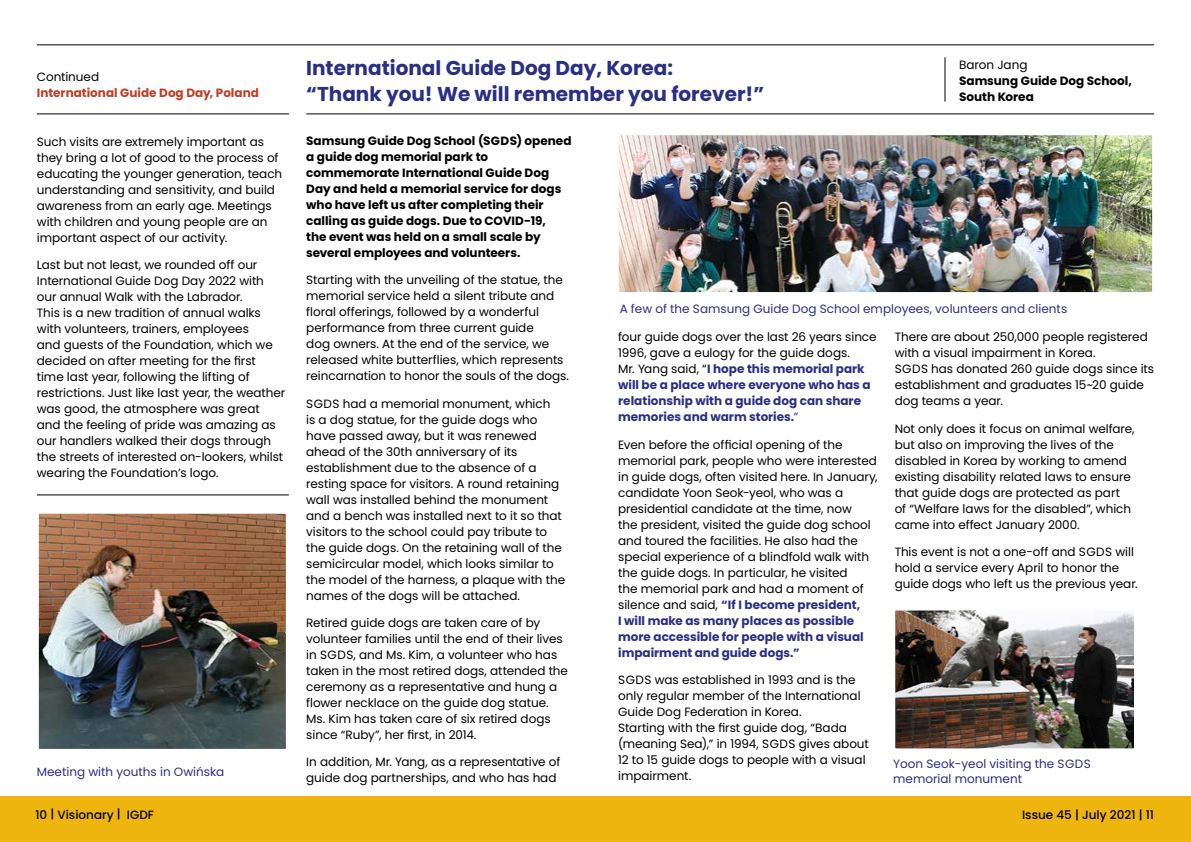
<style>
.page{position:relative;width:1191px;height:842px;background:#fff}
.page>*{position:absolute;margin:0;border:0;box-sizing:border-box;transform-origin:0 0}
.t1{font:700 20px/26px "Poppins";color:#2b2f82}
.Body_Text{font:12px/16px "Poppins";letter-spacing:-.005em;color:#000}
.Body_Bold{font:700 12px/16px "Poppins";color:#000}
.Body_Text-2{font:700 12px/16px "Poppins";color:#2b2f82}
.t2{font:12px/15px "Poppins";color:#2b2f82}
.Body_Text-3{font:700 12px/16px "Poppins";color:#000}
.t3{font:500 12px "Poppins";color:#000}
.t4{font:700 12px "Poppins";color:#be3e27}
.s1{font-weight:400}
.s2{font-weight:400;color:#000}
.s3{font-weight:700;color:#2b2f82}
</style>
<div class="page">
<div style="left:0;top:797px;width:1191px;height:45px;background:#eeb50e"></div>
<hr style="left:37px;top:44px;width:1117px;height:1px;background:#000">
<hr style="left:37px;top:113px;width:252px;height:1px;background:#000">
<hr style="left:37px;top:494px;width:252px;height:1px;background:#000">
<img style="left:40px;top:515px;width:245px;height:233px">
<div style="left:37px;top:512px;width:251px;height:239px;border:2px solid #fff"></div>
<hr style="left:944px;top:57px;width:1px;height:45px;background:#000">
<hr style="left:306px;top:113px;width:848px;height:1px;background:#000">
<img style="left:620px;top:136px;width:531px;height:155px">
<div style="left:617px;top:133px;width:537px;height:161px;border:2px solid #fff"></div>
<img style="left:896px;top:611px;width:237px;height:136px">
<div style="left:893px;top:608px;width:244px;height:142px;border:2px solid #fff"></div>
<p class="Body_Text" style="left:37px;top:69px;width:64px">Continued</p>
<p class="t4" style="left:37px;top:86px;width:223px">International Guide Dog Day, Poland</p>
<p class="Body_Text" style="left:37px;top:134px;width:247px">Such visits are extremely important as they bring a lot of good to the process of educating the younger generation, teach understanding and sensitivity, and build awareness from an early age. Meetings with children and young people are an important aspect of our activity.</p>
<p class="Body_Text" style="left:37px;top:257px;width:250px">Last but not least, we rounded off our International Guide Dog Day 2022 with our annual Walk with the Labrador.<br>This is a new tradition of annual walks with volunteers, trainers, employees<br>and guests of the Foundation, which we decided on after meeting for the first time last year, following the lifting of restrictions. Just like last year, the weather was good, the atmosphere was great and the feeling of pride was amazing as our handlers walked their dogs through the streets of interested on-lookers, whilst wearing the Foundation’s logo.</p>
<p class="t2" style="left:37px;top:764px;width:189px">Meeting with youths in Owińska</p>
<h2 class="t1" style="left:306px;top:56px;width:459px">International Guide Dog Day, Korea:<br>“Thank you! We will remember you forever!”</h2>
<p class="Body_Text-3" style="left:959px;top:56px;width:174px"><span class="s1">Baron Jang<br></span>Samsung Guide Dog School,<br>South Korea</p>
<p class="Body_Bold" style="left:306px;top:133px;width:267px">Samsung Guide Dog School (SGDS) opened a guide dog memorial park to commemorate International Guide Dog Day and held a memorial service for dogs who have left us after completing their calling as guide dogs. Due to COVID-19,<br>the event was held on a small scale by several employees and volunteers.</p>
<p class="Body_Text" style="left:306px;top:272px;width:264px">Starting with the unveiling of the statue, the memorial service held a silent tribute and floral offerings, followed by a wonderful performance from three current guide<br>dog owners. At the end of the service, we released white butterflies, which represents reincarnation to honor the souls of the dogs.</p>
<p class="Body_Text" style="left:306px;top:395px;width:260px">SGDS had a memorial monument, which<br>is a dog statue, for the guide dogs who have passed away, but it was renewed ahead of the 30th anniversary of its establishment due to the absence of a resting space for visitors. A round retaining wall was installed behind the monument and a bench was installed next to it so that visitors to the school could pay tribute to the guide dogs. On the retaining wall of the semicircular model, which looks similar to the model of the harness, a plaque with the names of the dogs will be attached.</p>
<p class="Body_Text" style="left:306px;top:615px;width:263px">Retired guide dogs are taken care of by volunteer families until the end of their lives in SGDS, and Ms. Kim, a volunteer who has taken in the most retired dogs, attended the ceremony as a representative and hung a flower necklace on the guide dog statue.<br>Ms. Kim has taken care of six retired dogs since “Ruby”, her first, in 2014.</p>
<p class="Body_Text" style="left:306px;top:754px;width:256px">In addition, Mr. Yang, as a representative of guide dog partnerships, and who has had</p>
<p class="t2" style="left:619px;top:301px;width:449px">A few of the Samsung Guide Dog School employees, volunteers and clients</p>
<p class="Body_Text-2" style="left:618px;top:329px;width:260px"><span class="s2">four guide dogs over the last 26 years since 1996, gave a eulogy for the guide dogs.<br>Mr. Yang said, “</span>I hope this memorial park will be a place where everyone who has a relationship with a guide dog can share memories and warm stories.<span class="s1">”</span></p>
<p class="Body_Text" style="left:618px;top:437px;width:261px">Even before the official opening of the memorial park, people who were interested in guide dogs, often visited here. In January, candidate Yoon Seok-yeol, who was a presidential candidate at the time, now<br>the president, visited the guide dog school and toured the facilities. He also had the special experience of a blindfold walk with the guide dogs. In particular, he visited<br>the memorial park and had a moment of silence and said, <span class="s3">“If I become president,<br>I will make as many places as possible more accessible for people with a visual impairment and guide dogs.”</span></p>
<p class="Body_Text" style="left:618px;top:672px;width:252px">SGDS was established in 1993 and is the only regular member of the International Guide Dog Federation in Korea.<br>Starting with the first guide dog, “Bada (meaning Sea),” in 1994, SGDS gives about 12 to 15 guide dogs to people with a visual impairment.</p>
<p class="Body_Text" style="left:894px;top:329px;width:261px">There are about 250,000 people registered with a visual impairment in Korea.<br>SGDS has donated 260 guide dogs since its establishment and graduates 15~20 guide dog teams a year.</p>
<p class="Body_Text" style="left:894px;top:421px;width:241px">Not only does it focus on animal welfare, but also on improving the lives of the disabled in Korea by working to amend existing disability related laws to ensure that guide dogs are protected as part<br>of “Welfare laws for the disabled”, which came into effect January 2000.</p>
<p class="Body_Text" style="left:894px;top:544px;width:244px">This event is not a one-off and SGDS will hold a service every April to honor the guide dogs who left us the previous year.</p>
<p class="t2" style="left:893px;top:756px;width:199px">Yoon Seok-yeol visiting the SGDS memorial monument</p>
<p class="t3" style="left:35px;top:808px;width:120px">10 | Visionary | IGDF</p>
<p class="t3" style="left:1022px;top:808px;width:133px">Issue 45 | July 2021 | 11</p>
</div>
